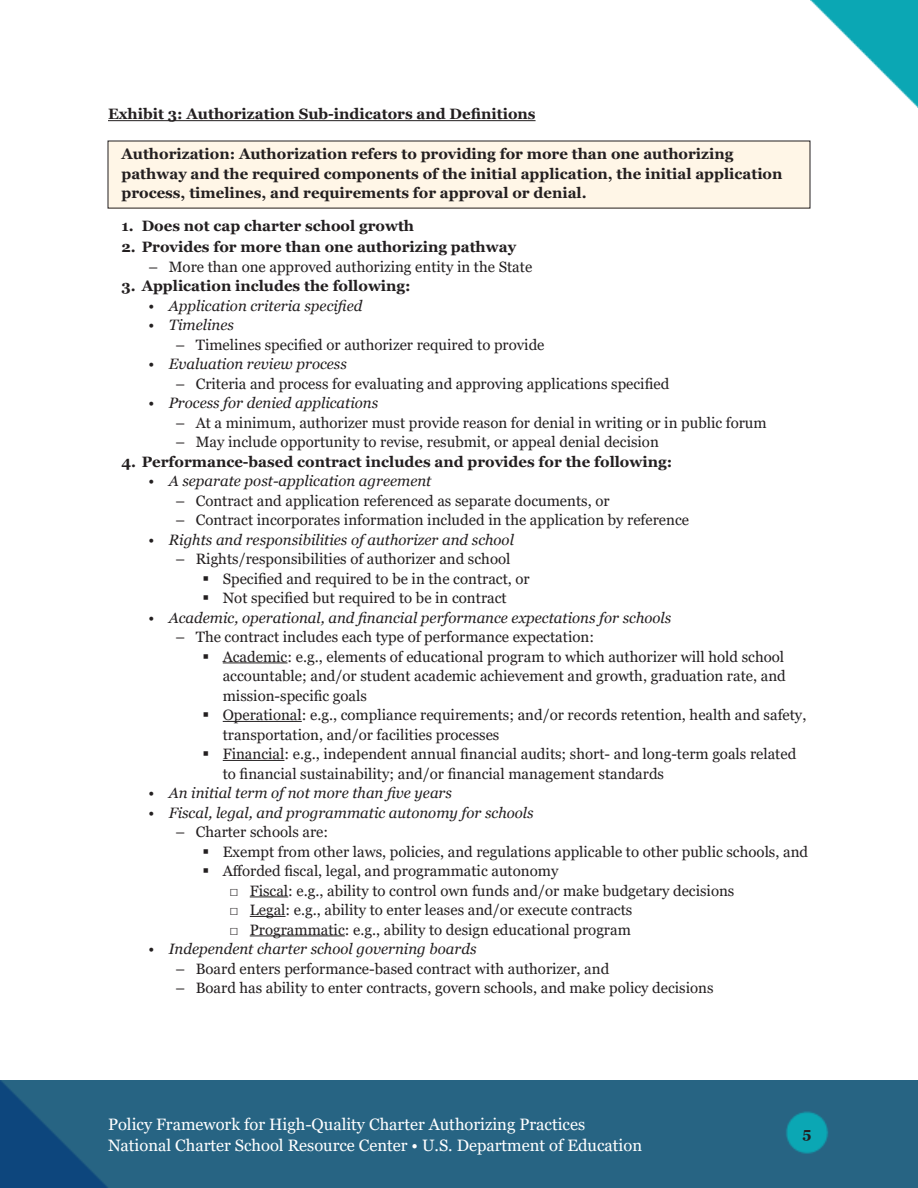
<style>
.page{position:relative;width:918px;height:1188px;background:#fff}
.page>*{position:absolute;margin:0;border:0;box-sizing:border-box;transform-origin:0 0}
.t1{font:16.5px/21px "Georgia";color:#fff}
.Numbered_List_Hyphen{font:15px/19.5px "Georgia";color:#231f20}
.Exhibit_Section_Yell{font:700 15px/19.5px "Georgia";color:#231f20}
.t2{font:italic 15px "Georgia";color:#231f20}
.s1{font-style:normal}
</style>
<div class="page">
<img style="left:0;top:1080px;width:918px;height:108px">
<img style="left:810px;top:0;width:108px;height:108px">
<hr style="left:108px;top:120px;width:428px;height:1px;background:#231f20">
<div style="left:108px;top:141px;width:702px;height:67px;background:#fff6e7"></div>
<hr style="left:223px;top:663px;width:64px;height:1px;background:#231f20">
<hr style="left:223px;top:721px;width:79px;height:1px;background:#231f20">
<hr style="left:223px;top:760px;width:61px;height:1px;background:#231f20">
<hr style="left:250px;top:897px;width:38px;height:1px;background:#231f20">
<hr style="left:250px;top:916px;width:36px;height:1px;background:#231f20">
<hr style="left:250px;top:936px;width:95px;height:1px;background:#231f20">
<p class="Exhibit_Section_Yell" style="left:108px;top:104px;width:429px">Exhibit 3: Authorization Sub-indicators and Definitions</p>
<p class="Exhibit_Section_Yell" style="left:122px;top:144px;width:663px">Authorization: Authorization refers to providing for more than one authorizing pathway and the required components of the initial application, the initial application process, timelines, and requirements for approval or denial.</p>
<p class="Exhibit_Section_Yell" style="left:122px;top:216px;width:294px">1. Does not cap charter school growth</p>
<p class="Exhibit_Section_Yell" style="left:122px;top:237px;width:396px">2. Provides for more than one authorizing pathway</p>
<p class="Numbered_List_Hyphen" style="left:148px;top:257px;width:385px">– More than one approved authorizing entity in the State</p>
<p class="Exhibit_Section_Yell" style="left:122px;top:276px;width:291px">3. Application includes the following:</p>
<p class="t2" style="left:148px;top:296px;width:215px"><span class="s1">•</span> Application criteria specified</p>
<p class="t2" style="left:148px;top:315px;width:87px"><span class="s1">•</span> Timelines</p>
<p class="Numbered_List_Hyphen" style="left:176px;top:335px;width:371px">– Timelines specified or authorizer required to provide</p>
<p class="t2" style="left:148px;top:354px;width:200px"><span class="s1">•</span> Evaluation review process</p>
<p class="Numbered_List_Hyphen" style="left:176px;top:374px;width:495px">– Criteria and process for evaluating and approving applications specified</p>
<p class="t2" style="left:148px;top:393px;width:231px"><span class="s1">•</span> Process for denied applications</p>
<p class="Numbered_List_Hyphen" style="left:176px;top:413px;width:593px">– At a minimum, authorizer must provide reason for denial in writing or in public forum</p>
<p class="Numbered_List_Hyphen" style="left:176px;top:432px;width:485px">– May include opportunity to revise, resubmit, or appeal denial decision</p>
<p class="Exhibit_Section_Yell" style="left:122px;top:452px;width:552px">4. Performance-based contract includes and provides for the following:</p>
<p class="t2" style="left:148px;top:471px;width:284px"><span class="s1">•</span> A separate post-application agreement</p>
<p class="Numbered_List_Hyphen" style="left:176px;top:491px;width:436px">– Contract and application referenced as separate documents, or</p>
<p class="Numbered_List_Hyphen" style="left:176px;top:510px;width:515px">– Contract incorporates information included in the application by reference</p>
<p class="t2" style="left:148px;top:530px;width:367px"><span class="s1">•</span> Rights and responsibilities of authorizer and school</p>
<p class="Numbered_List_Hyphen" style="left:176px;top:549px;width:336px">– Rights/responsibilities of authorizer and school</p>
<p class="Numbered_List_Hyphen" style="left:223px;top:569px;width:309px">Specified and required to be in the contract, or</p>
<p class="Numbered_List_Hyphen" style="left:223px;top:588px;width:285px">Not specified but required to be in contract</p>
<p class="t2" style="left:148px;top:608px;width:524px"><span class="s1">•</span> Academic, operational, and financial performance expectations for schools</p>
<p class="Numbered_List_Hyphen" style="left:176px;top:627px;width:420px">– The contract includes each type of performance expectation:</p>
<p class="Numbered_List_Hyphen" style="left:223px;top:647px;width:565px;text-align:justify">Academic: e.g., elements of educational program to which authorizer will hold school accountable; and/or student academic achievement and growth, graduation rate, and mission-specific goals</p>
<p class="Numbered_List_Hyphen" style="left:223px;top:705px;width:585px">Operational: e.g., compliance requirements; and/or records retention, health and safety, transportation, and/or facilities processes</p>
<p class="Numbered_List_Hyphen" style="left:223px;top:744px;width:575px">Financial: e.g., independent annual financial audits; short- and long-term goals related to financial sustainability; and/or financial management standards</p>
<p class="t2" style="left:148px;top:783px;width:305px"><span class="s1">•</span> An initial term of not more than five years</p>
<p class="t2" style="left:148px;top:803px;width:387px"><span class="s1">•</span> Fiscal, legal, and programmatic autonomy for schools</p>
<p class="Numbered_List_Hyphen" style="left:176px;top:822px;width:154px">– Charter schools are:</p>
<p class="Numbered_List_Hyphen" style="left:223px;top:842px;width:587px">Exempt from other laws, policies, and regulations applicable to other public schools, and</p>
<p class="Numbered_List_Hyphen" style="left:223px;top:861px;width:337px">Afforded fiscal, legal, and programmatic autonomy</p>
<p class="Numbered_List_Hyphen" style="left:230px;top:881px;width:506px">□ Fiscal: e.g., ability to control own funds and/or make budgetary decisions</p>
<p class="Numbered_List_Hyphen" style="left:230px;top:900px;width:404px">□ Legal: e.g., ability to enter leases and/or execute contracts</p>
<p class="Numbered_List_Hyphen" style="left:230px;top:920px;width:403px">□ Programmatic: e.g., ability to design educational program</p>
<p class="t2" style="left:148px;top:939px;width:329px"><span class="s1">•</span> Independent charter school governing boards</p>
<p class="Numbered_List_Hyphen" style="left:176px;top:959px;width:435px">– Board enters performance-based contract with authorizer, and</p>
<p class="Numbered_List_Hyphen" style="left:176px;top:978px;width:540px">– Board has ability to enter contracts, govern schools, and make policy decisions</p>
<p class="t1" style="left:108px;top:1114px;width:536px">Policy Framework for High-Quality Charter Authorizing Practices<br>National Charter School Resource Center • U.S. Department of Education</p>
<p class="Exhibit_Section_Yell" style="left:802px;top:1123px;width:10px">5</p>
</div>
